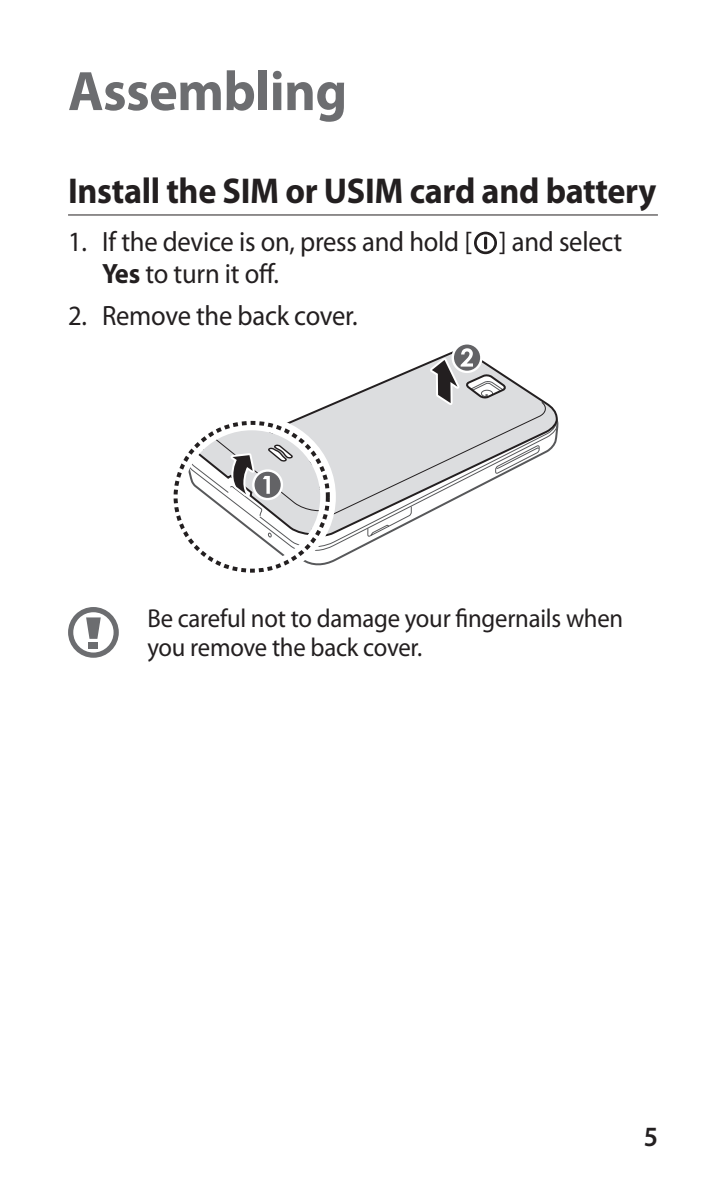
<style>
.page{position:relative;width:726px;height:1191px;background:#fff}
.page>*{position:absolute;margin:0;border:0;box-sizing:border-box;transform-origin:0 0}
.t1{font:700 56px "Myriad Pro";letter-spacing:-.01em;color:#6c6d70}
.t2{font:700 36px "Myriad Pro";letter-spacing:-.01em;color:#231f20;scale:.95 1}
.t3{font:28px/31.2px "Myriad Pro";letter-spacing:-.01em;color:#231f20;scale:.95 1}
.t4{font:600 28px "Myriad Pro";color:#231f20;scale:.95 1}
.t5{font:26px/29.2px "Myriad Pro";letter-spacing:-.01em;color:#231f20;scale:.95 1}
.s1{font-weight:700}
</style>
<div class="page">
<hr style="left:68px;top:214px;width:590px;height:2px;background:#231f20">
<svg style="left:474px;top:232px;width:23px;height:22px"></svg>
<svg style="left:540px;top:398px;width:18px;height:58px"></svg>
<div style="left:168px;top:415px;width:168px;height:163px;border:16px solid #fff;border-radius:50%"></div>
<svg style="left:175px;top:423px;width:153px;height:148px"></svg>
<div style="left:451px;top:342px;width:31px;height:31px;border:5px solid #fff;border-radius:50%"></div>
<svg style="left:454px;top:344px;width:26px;height:27px"></svg>
<svg style="left:185px;top:348px;width:355px;height:215px"></svg>
<svg style="left:68px;top:607px;width:51px;height:51px"></svg>
<h1 class="t1" style="left:68px;top:55px;width:281px">Assembling</h1>
<p class="t2" style="left:68px;top:167px;width:621px">Install the SIM or USIM card and battery</p>
<p class="t3" style="left:102px;top:226px;width:549px;text-indent:-34px">1. If the device is on, press and hold [ ] and select<br><span class="s1">Yes</span> to turn it off.</p>
<p class="t3" style="left:68px;top:300px;width:306px">2. Remove the back cover.</p>
<p class="t5" style="left:147px;top:603px;width:502px">Be careful not to damage your fingernails when you remove the back cover.</p>
<p class="t4" style="left:643px;top:1119px;width:17px">5</p>
</div>
